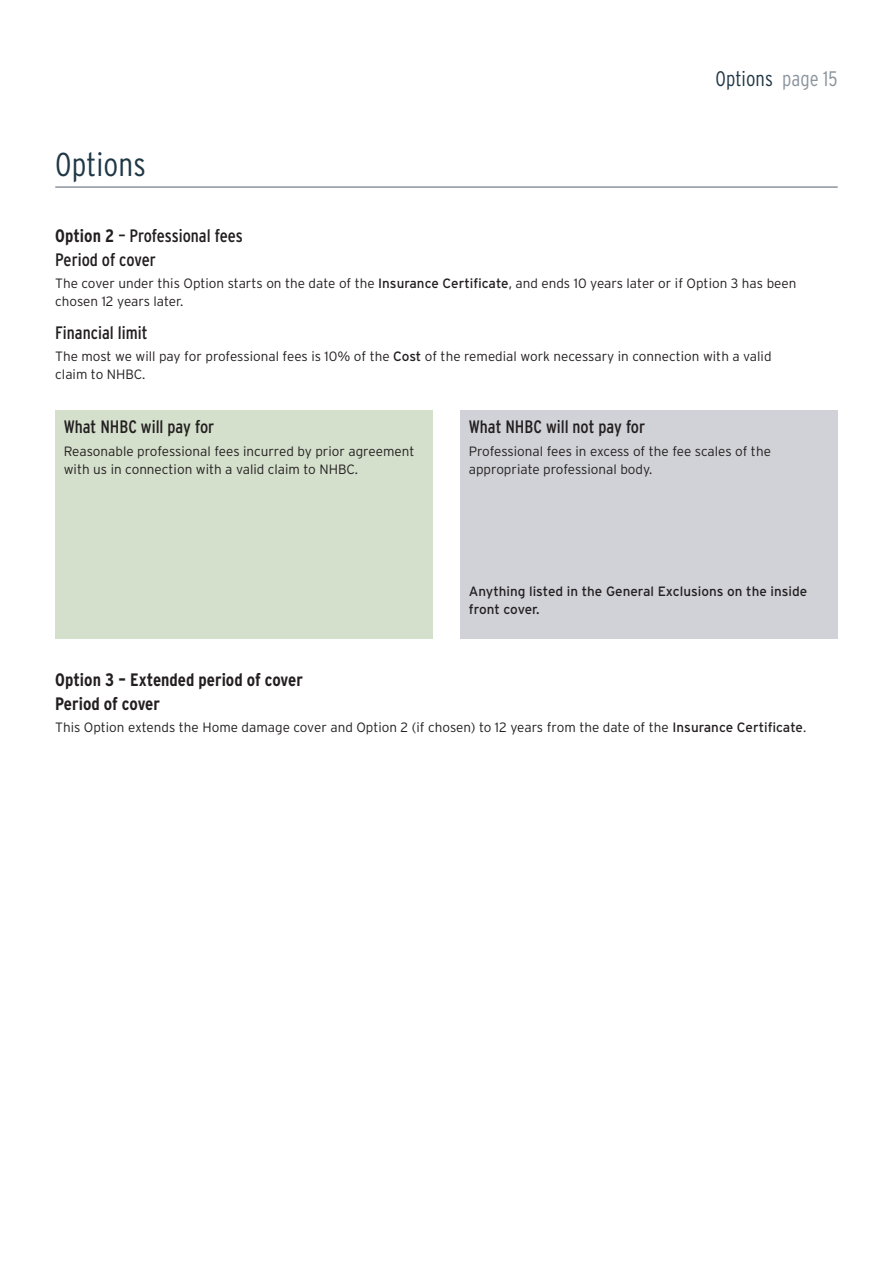
<style>
.page{position:relative;width:893px;height:1263px;background:#fff}
.page>*{position:absolute;margin:0;border:0;box-sizing:border-box;transform-origin:0 0}
.t1{font:300 condensed 33px "Interstate";letter-spacing:.005em;color:#203746}
.t2{font:300 condensed 21px "Interstate";letter-spacing:.005em;color:#203746}
.t3{font:condensed 18px/24px "Interstate";color:#231f20}
.t4{font:700 condensed 18px/24px "Interstate";color:#231f20}
.t5{font:300 13.5px/18px "Interstate";color:#231f20}
.t6{font:13.5px/18px "Interstate";color:#231f20}
.s1{color:#8b949d}
.s2{font-weight:700}
.s3{font-weight:400}
</style>
<div class="page">
<hr style="left:55px;top:186px;width:783px;height:2px;background:#8b949d">
<div style="left:55px;top:410px;width:378px;height:228px;background:#d4e0cc"></div>
<div style="left:460px;top:410px;width:378px;height:228px;background:#d1d2d7"></div>
<h1 class="t1" style="left:55px;top:146px;width:92px">Options</h1>
<h2 class="t2" style="left:715px;top:66px;width:124px">Options <span class="s1">page 15</span></h2>
<h3 class="t3" style="left:55px;top:224px;width:189px"><span class="s2">Option 2</span> – Professional fees<br>Period of cover</h3>
<p class="t5" style="left:55px;top:275px;width:743px">The cover under this Option starts on the date of the <span class="s3">Insurance Certificate</span>, and ends 10 years later or if Option 3 has been chosen 12 years later.</p>
<h3 class="t3" style="left:55px;top:321px;width:94px">Financial limit</h3>
<p class="t5" style="left:55px;top:347px;width:718px">The most we will pay for professional fees is 10% of the <span class="s3">Cost</span> of the remedial work necessary in connection with a valid claim to NHBC.</p>
<h3 class="t3" style="left:64px;top:415px;width:152px">What NHBC will pay for</h3>
<p class="t5" style="left:64px;top:442px;width:352px">Reasonable professional fees incurred by prior agreement with us in connection with a valid claim to NHBC.</p>
<h3 class="t3" style="left:469px;top:415px;width:178px">What NHBC will not pay for</h3>
<p class="t5" style="left:469px;top:442px;width:304px">Professional fees in excess of the fee scales of the appropriate professional body.</p>
<p class="t6" style="left:469px;top:582px;width:340px">Anything listed in the General Exclusions on the inside front cover.</p>
<h3 class="t4" style="left:55px;top:668px;width:249px">Option 3 – Extended period of cover<br>Period of cover</h3>
<p class="t5" style="left:55px;top:718px;width:752px">This Option extends the Home damage cover and Option 2 (if chosen) to 12 years from the date of the <span class="s3">Insurance Certificate</span>.</p>
</div>
